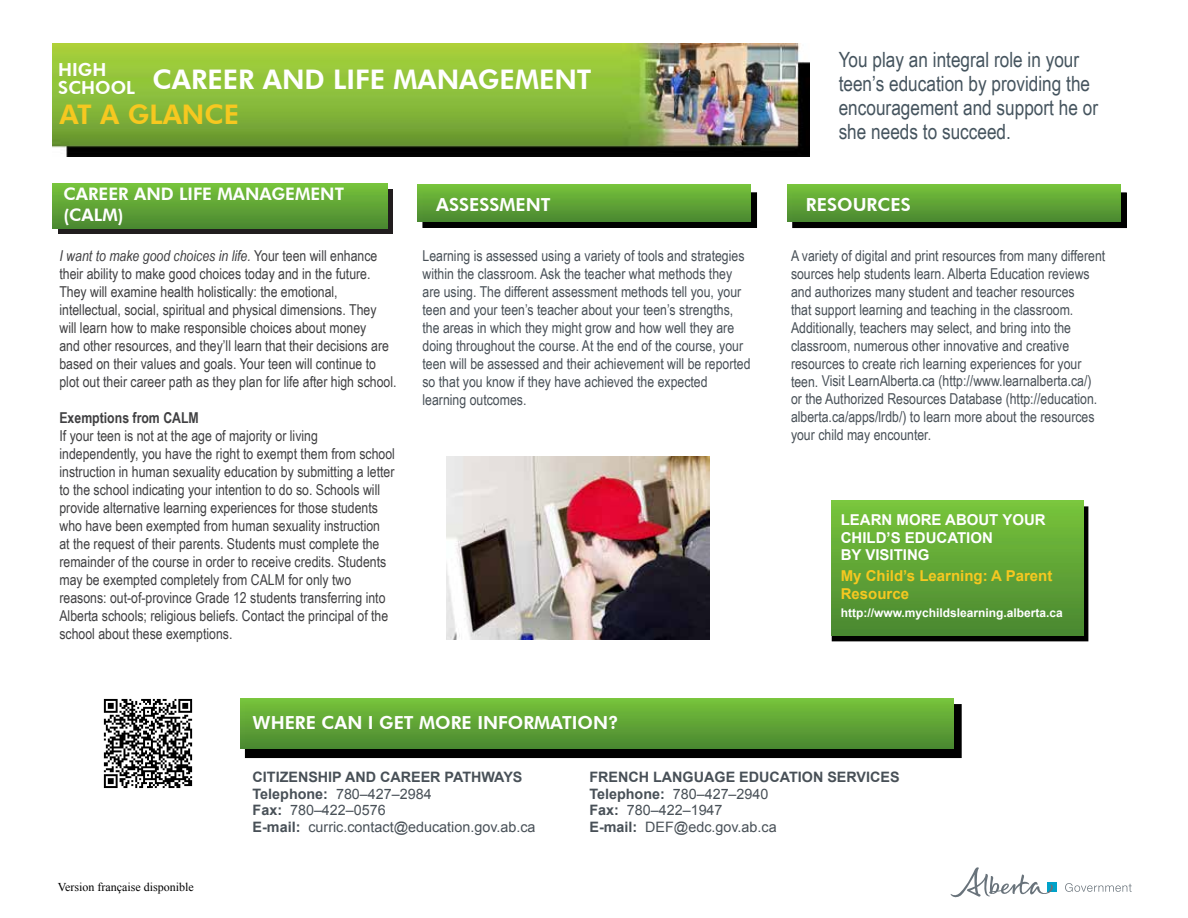
<style>
.page{position:relative;width:1188px;height:918px;background:#fff}
.page>*{position:absolute;margin:0;border:0;box-sizing:border-box;transform-origin:0 0}
.t1{font:800 27px "Futura BT";color:#fff}
.t2{font:800 27px "Futura BT";color:#f6c820}
.t3{font:21px/24px "Arial Narrow";color:#45545e}
.t4{font:800 18px/18px "Futura BT";color:#fff}
.t5{font:800 17.25px/20.7px "Futura BT";color:#fff}
.t6{font:15px/18px "Arial Narrow";color:#404042}
.t7{font:15px/18px "Arial Narrow";color:#485057}
.t8{font:700 15px/17.7px "Arial";color:#fff}
.t9{font:700 15px/18px "Arial";color:#f6c820}
.t10{font:700 15px "Arial Narrow";color:#404042}
.t11{font:14.4px/16.5px "Arial";color:#485057}
.t12{font:700 14.4px/16.5px "Arial";color:#485057}
.t13{font:700 12px "Arial";color:#fff}
.t14{font:12px "Times New Roman";color:#000}
.s1{font-style:italic}
.s2{font-weight:700}
.s3{font-weight:400}
</style>
<div class="page">
<img style="left:52px;top:43px;width:758px;height:114px">
<div style="left:58px;top:189px;width:335px;height:45px;background:linear-gradient(to right,#211d1e,#211d1e)"></div>
<img style="left:53px;top:183px;width:334px;height:45px">
<div style="left:246px;top:705px;width:715px;height:52px;background:#000"></div>
<div style="left:245px;top:704px;width:717px;height:54px;border:2px solid #000"></div>
<img style="left:241px;top:699px;width:712px;height:49px">
<img style="left:446px;top:456px;width:264px;height:184px">
<svg style="left:425px;top:195px;width:329px;height:30px"></svg>
<div style="left:422px;top:192px;width:335px;height:36px;border:2px solid #000"></div>
<img style="left:418px;top:185px;width:333px;height:36px">
<svg style="left:795px;top:195px;width:329px;height:30px"></svg>
<div style="left:792px;top:192px;width:335px;height:36px;border:2px solid #000"></div>
<img style="left:788px;top:185px;width:332px;height:36px">
<div style="left:832px;top:506px;width:256px;height:135px;border:2px solid #000"></div>
<img style="left:832px;top:501px;width:252px;height:135px">
<img style="left:103px;top:698px;width:90px;height:91px">
<div style="left:1047px;top:883px;width:10px;height:9px;background:#00a2c9"></div>
<svg style="left:951px;top:867px;width:102px;height:30px"></svg>
<svg style="left:1065px;top:883px;width:67px;height:9px"></svg>
<p class="t4" style="left:58px;top:60px;width:78px">HIGH<br>SCHOOL</p>
<h1 class="t2" style="left:59px;top:98px;width:181px">AT A GLANCE</h1>
<h1 class="t1" style="left:152px;top:63px;width:441px">CAREER AND LIFE MANAGEMENT</h1>
<h2 class="t3" style="left:839px;top:46px;width:261px">You play an integral role in your teen’s education by providing the encouragement and support he or she needs to succeed.</h2>
<p class="t5" style="left:63px;top:183px;width:282px">CAREER AND LIFE MANAGEMENT (CALM)</p>
<p class="t6" style="left:59px;top:246px;width:339px"><span class="s1">I want to make good choices in life.</span> Your teen will enhance their ability to make good choices today and in the future.<br>They will examine health holistically: the emotional, intellectual, social, spiritual and physical dimensions. They will learn how to make responsible choices about money<br>and other resources, and they’ll learn that their decisions are based on their values and goals. Your teen will continue to plot out their career path as they plan for life after high school.</p>
<p class="t10" style="left:59px;top:407px;width:141px">Exemptions from CALM</p>
<p class="t6" style="left:59px;top:426px;width:337px">If your teen is not at the age of majority or living independently, you have the right to exempt them from school instruction in human sexuality education by submitting a letter to the school indicating your intention to do so. Schools will provide alternative learning experiences for those students who have been exempted from human sexuality instruction<br>at the request of their parents. Students must complete the remainder of the course in order to receive credits. Students may be exempted completely from CALM for only two reasons: out-of-province Grade 12 students transferring into Alberta schools; religious beliefs. Contact the principal of the school about these exemptions.</p>
<p class="t4" style="left:436px;top:195px;width:116px">ASSESSMENT</p>
<p class="t4" style="left:806px;top:195px;width:106px">RESOURCES</p>
<p class="t7" style="left:423px;top:246px;width:330px">Learning is assessed using a variety of tools and strategies within the classroom. Ask the teacher what methods they are using. The different assessment methods tell you, your teen and your teen’s teacher about your teen’s strengths, the areas in which they might grow and how well they are doing throughout the course. At the end of the course, your teen will be assessed and their achievement will be reported so that you know if they have achieved the expected learning outcomes.</p>
<p class="t7" style="left:791px;top:246px;width:316px">A variety of digital and print resources from many different sources help students learn. Alberta Education reviews and authorizes many student and teacher resources<br>that support learning and teaching in the classroom.<br>Additionally, teachers may select, and bring into the classroom, numerous other innovative and creative resources to create rich learning experiences for your</p>
<p class="t7" style="left:791px;top:371px;width:308px">teen. Visit LearnAlberta.ca (http://www.learnalberta.ca/) or the Authorized Resources Database (http://education. alberta.ca/apps/lrdb/) to learn more about the resources your child may encounter.</p>
<p class="t8" style="left:841px;top:511px;width:207px">LEARN MORE ABOUT YOUR<br>CHILD’S EDUCATION<br>BY VISITING</p>
<p class="t9" style="left:841px;top:568px;width:213px">My Child’s Learning: A Parent<br>Resource</p>
<p class="t13" style="left:841px;top:605px;width:224px">http://www.mychildslearning.alberta.ca</p>
<p class="t4" style="left:253px;top:713px;width:367px">WHERE CAN I GET MORE INFORMATION?</p>
<p class="t14" style="left:58px;top:879px;width:137px">Version française disponible</p>
<p class="t11" style="left:253px;top:769px;width:284px"><span class="s2">CITIZENSHIP AND CAREER PATHWAYS<br>Telephone:</span> 780–427–2984<br><span class="s2">Fax:</span> 780–422–0576<br><span class="s2">E-mail:</span> curric.contact@education.gov.ab.ca</p>
<p class="t12" style="left:589px;top:770px;width:312px">FRENCH LANGUAGE EDUCATION SERVICES<br>Telephone: <span class="s3">780–427–2940<br></span>Fax: <span class="s3">780–422–1947<br></span>E-mail: <span class="s3">DEF@edc.gov.ab.ca</span></p>
</div>
